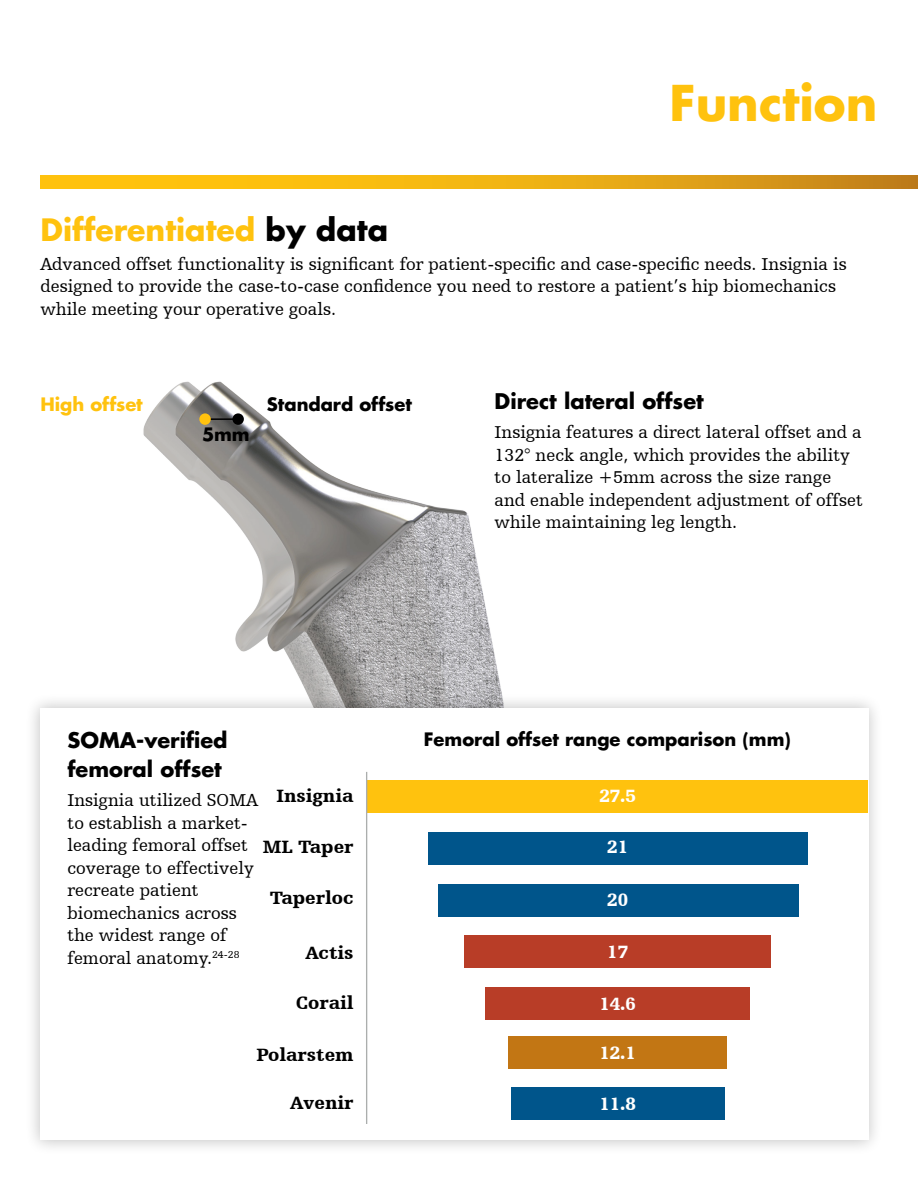
<style>
.page{position:relative;width:918px;height:1188px;background:#fff}
.page>*{position:absolute;margin:0;border:0;box-sizing:border-box;transform-origin:0 0}
.t1{font:700 48px "Futura Std";color:#ffc20e}
.t2{font:700 30px "Futura Std";color:#ffc20e}
.t3{font:700 21px "Futura Std";color:#000}
.t4{font:900 18.75px "Humanist Slabserif 712 BT";color:#000}
.t5{font:900 18.75px "Humanist Slabserif 712 BT";color:#fff}
.t6{font:18px/22.5px "Humanist Slabserif 712 BT";color:#000}
.t7{font:700 18px "Futura Std";color:#000}
.t8{font:700 18px "Futura Std";letter-spacing:-.005em;color:#ffc20e}
.s1{color:#000}
</style>
<div class="page">
<img style="left:143px;top:381px;width:359px;height:312px">
<hr style="left:200px;top:418px;width:42px;height:2px;background:#000">
<div style="left:199px;top:413px;width:12px;height:12px;background:#ffc20e;border-radius:50%"></div>
<div style="left:232px;top:413px;width:12px;height:12px;background:#000;border-radius:50%"></div>
<div style="left:25px;top:693px;width:858px;height:462px;background:#000;opacity:.25"></div>
<svg style="left:40px;top:708px;width:828px;height:432px"></svg>
<svg style="left:40px;top:176px;width:878px;height:12px;background:#ebad13"></svg>
<h1 class="t1" style="left:670px;top:71px;width:209px">Function</h1>
<h2 class="t2" style="left:40px;top:210px;width:349px">Differentiated <span class="s1">by data</span></h2>
<p class="t6" style="left:40px;top:252px;width:808px">Advanced offset functionality is significant for patient-specific and case-specific needs. Insignia is designed to provide the case-to-case confidence you need to restore a patient’s hip biomechanics while meeting your operative goals.</p>
<p class="t8" style="left:40px;top:392px;width:104px">High offset</p>
<p class="t7" style="left:267px;top:392px;width:146px">Standard offset</p>
<p class="t7" style="left:202px;top:423px;width:49px">5mm</p>
<p class="t3" style="left:495px;top:387px;width:211px">Direct lateral offset</p>
<p class="t6" style="left:495px;top:421px;width:370px">Insignia features a direct lateral offset and a 132° neck angle, which provides the ability to lateralize +5mm across the size range and enable independent adjustment of offset while maintaining leg length.</p>
<p class="t3" style="left:68px;top:727px;width:161px">SOMA-verified</p>
<p class="t7" style="left:424px;top:727px;width:368px">Femoral offset range comparison (mm)</p>
<p class="t3" style="left:68px;top:755px;width:156px">femoral offset</p>
<p class="t6" style="left:68px;top:789px;width:192px">Insignia utilized SOMA to establish a market&shy;leading femoral offset coverage to effectively recreate patient biomechanics across the widest range of femoral anatomy.<sup>24-28</sup></p>
<p class="t4" style="left:276px;top:784px;width:79px">Insignia</p>
<p class="t5" style="left:599px;top:784px;width:38px">27.5</p>
<p class="t5" style="left:607px;top:835px;width:22px">21</p>
<p class="t5" style="left:607px;top:888px;width:22px">20</p>
<p class="t5" style="left:607px;top:940px;width:22px">17</p>
<p class="t4" style="left:263px;top:835px;width:92px">ML Taper</p>
<p class="t4" style="left:270px;top:886px;width:85px">Taperloc</p>
<p class="t4" style="left:305px;top:941px;width:50px">Actis</p>
<p class="t4" style="left:296px;top:991px;width:59px">Corail</p>
<p class="t4" style="left:256px;top:1043px;width:99px">Polarstem</p>
<p class="t5" style="left:599px;top:992px;width:38px">14.6</p>
<p class="t5" style="left:599px;top:1041px;width:38px">12.1</p>
<p class="t4" style="left:290px;top:1091px;width:65px">Avenir</p>
<p class="t5" style="left:599px;top:1092px;width:38px">11.8</p>
</div>
